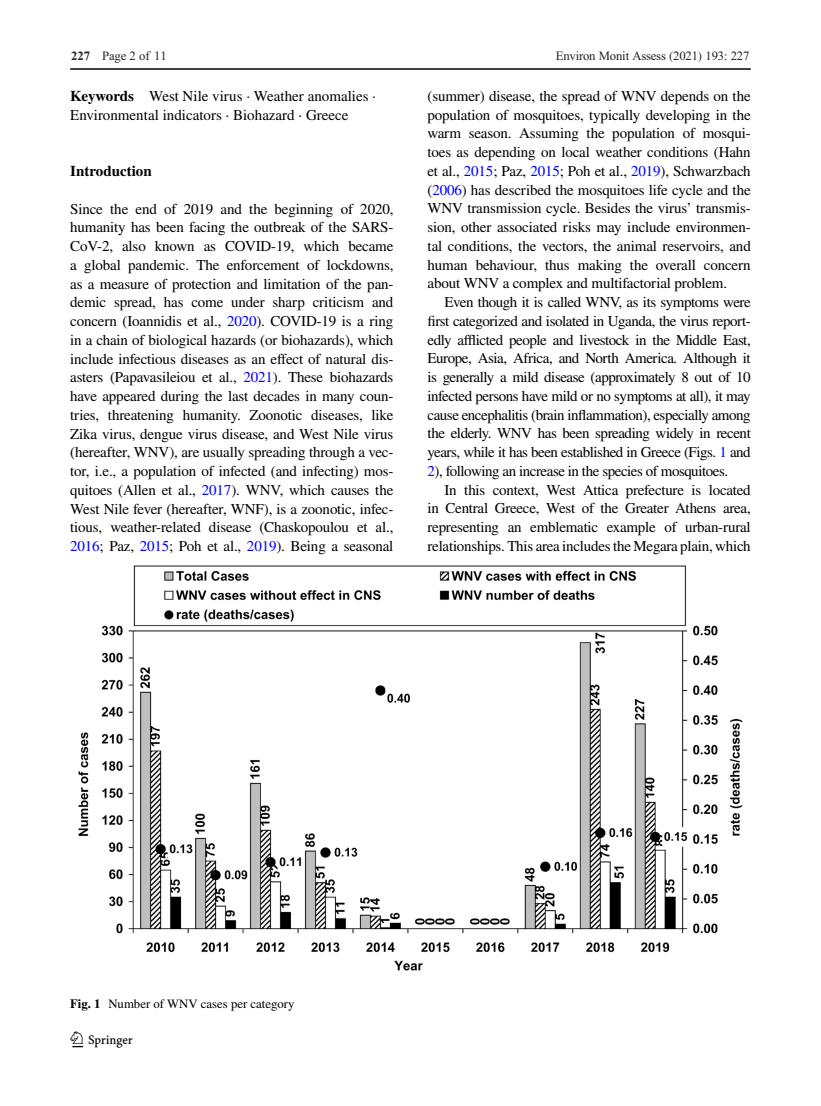
<style>
.page{position:relative;width:821px;height:1106px;background:#fff}
.page>*{position:absolute;margin:0;border:0;box-sizing:border-box;transform-origin:0 0}
.t1{font:22.5px "Springnew Regular 2";color:#000}
.t2{font:15px/18.8px "STIX Regular 2";letter-spacing:-.01em;color:#000;text-align:justify}
.t3{font:700 15px "STIX";color:#000}
.t4{font:12.75px "Adv TT3713 a 231";color:#231f20}
.t5{font:12.75px "STIX Regular 2";color:#000}
.s1{font-family:"Adv T Tb 8864 ccf.B"}
.s2{font-family:"STIX";font-weight:700}
.s3{color:#00f}
</style>
<div class="page">
<hr style="left:70px;top:68px;width:680px;height:2px;background:#000">
<img style="left:78px;top:565px;width:665px;height:406px">
<p class="t4" style="left:71px;top:51px;width:97px"><span class="s1">227</span> Page 2 of 11</p>
<p class="t2" style="left:70px;top:88px;width:307px"><span class="s2">Keywords</span> West Nile virus · Weather anomalies ·<br>Environmental indicators · Biohazard · Greece</p>
<p class="t3" style="left:70px;top:162px;width:83px">Introduction</p>
<p class="t2" style="left:70px;top:200px;width:325px">Since the end of 2019 and the beginning of 2020, humanity has been facing the outbreak of the SARS-CoV-2, also known as COVID-19, which became a global pandemic. The enforcement of lockdowns, as a measure of protection and limitation of the pan&shy;demic spread, has come under sharp criticism and concern (Ioannidis et al., <span class="s3">2020</span>). COVID-19 is a ring in a chain of biological hazards (or biohazards), which include infectious diseases as an effect of natural dis&shy;asters (Papavasileiou et al., <span class="s3">2021</span>). These biohazards have appeared during the last decades in many coun&shy;tries, threatening humanity. Zoonotic diseases, like Zika virus, dengue virus disease, and West Nile virus (hereafter, WNV), are usually spreading through a vec&shy;tor, i.e., a population of infected (and infecting) mos&shy;quitoes (Allen et al., <span class="s3">2017</span>). WNV, which causes the West Nile fever (hereafter, WNF), is a zoonotic, infec&shy;tious, weather-related disease (Chaskopoulou et al., <span class="s3">2016</span>; Paz, <span class="s3">2015</span>; Poh et al., <span class="s3">2019</span>). Being a seasonal</p>
<p class="t4" style="left:556px;top:51px;width:195px">Environ Monit Assess (2021) 193: 227</p>
<p class="t2" style="left:427px;top:87px;width:325px">(summer) disease, the spread of WNV depends on the population of mosquitoes, typically developing in the warm season. Assuming the population of mosqui&shy;toes as depending on local weather conditions (Hahn et al., <span class="s3">2015</span>; Paz, <span class="s3">2015</span>; Poh et al., <span class="s3">2019</span>), Schwarzbach (<span class="s3">2006</span>) has described the mosquitoes life cycle and the WNV transmission cycle. Besides the virus’ transmis&shy;sion, other associated risks may include environmen&shy;tal conditions, the vectors, the animal reservoirs, and human behaviour, thus making the overall concern about WNV a complex and multifactorial problem.</p>
<p class="t2" style="left:427px;top:294px;width:325px;text-indent:17px">Even though it is called WNV, as its symptoms were first categorized and isolated in Uganda, the virus report&shy;edly afflicted people and livestock in the Middle East, Europe, Asia, Africa, and North America. Although it is generally a mild disease (approximately 8 out of 10 infected persons have mild or no symptoms at all), it may cause encephalitis (brain inflammation), especially among the elderly. WNV has been spreading widely in recent years, while it has been established in Greece (Figs. <span class="s3">1</span> and <span class="s3">2</span>), following an increase in the species of mosquitoes.</p>
<p class="t2" style="left:427px;top:481px;width:325px;text-indent:17px">In this context, West Attica prefecture is located in Central Greece, West of the Greater Athens area, representing an emblematic example of urban-rural relationships. This area includes the Megara plain, which</p>
<p class="t5" style="left:70px;top:994px;width:226px"><span class="s2">Fig. 1</span> Number of WNV cases per category</p>
<h1 class="t1" style="left:72px;top:1031px;width:62px">1 3</h1>
</div>
